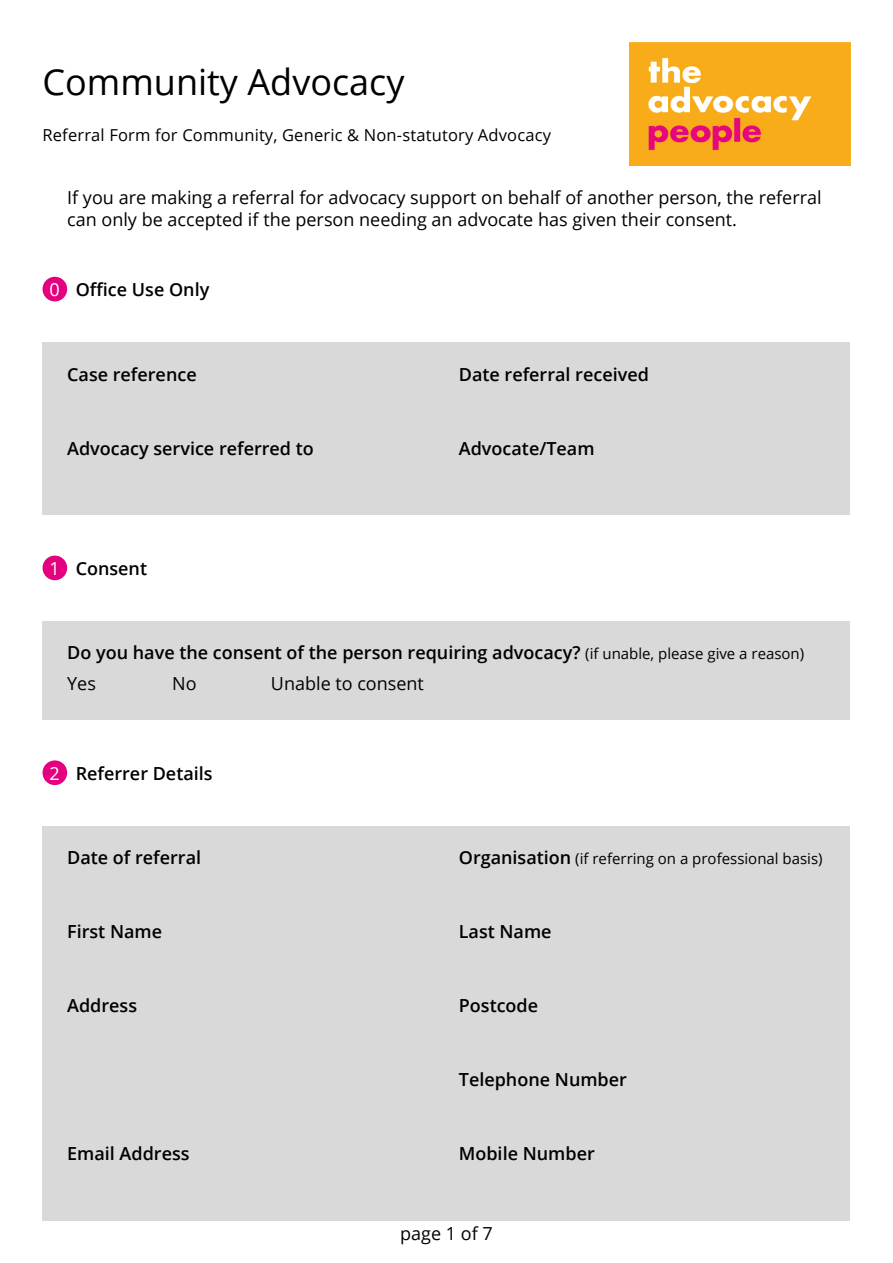
<style>
.page{position:relative;width:893px;height:1263px;background:#fff}
.page>*{position:absolute;margin:0;border:0;box-sizing:border-box;transform-origin:0 0}
.t1{font:36px "Open Sans";color:#000}
.t2{font:600 18px/30.2px "Open Sans";color:#000}
.t3{font:18px/21.6px "Open Sans";color:#000}
.t4{font:16.5px "Open Sans";letter-spacing:.01em;color:#000}
.t5{font:15px "Open Sans";color:#000}
.s1{font-weight:400;color:#fff}
.s2{font-weight:400;font-size:15px}
.s3{font-weight:400}
.s4{font-weight:600;font-size:18px}
</style>
<div class="page">
<img style="left:629px;top:43px;width:221px;height:123px">
<div style="left:43px;top:760px;width:24px;height:25px;background:#e4007f;border-radius:50%"></div>
<div style="left:43px;top:826px;width:807px;height:394px;background:#d9d9d9"></div>
<div style="left:43px;top:277px;width:24px;height:24px;background:#e4007f;border-radius:50%"></div>
<div style="left:43px;top:342px;width:807px;height:173px;background:#d9d9d9"></div>
<div style="left:43px;top:556px;width:24px;height:24px;background:#e4007f;border-radius:50%"></div>
<div style="left:43px;top:621px;width:807px;height:99px;background:#d9d9d9"></div>
<h1 class="t1" style="left:43px;top:57px;width:364px">Community Advocacy</h1>
<p class="t4" style="left:43px;top:124px;width:510px">Referral Form for Community, Generic &amp; Non-statutory Advocacy</p>
<p class="t3" style="left:67px;top:186px;width:756px">If you are making a referral for advocacy support on behalf of another person, the referral can only be accepted if the person needing an advocate has given their consent.</p>
<p class="t2" style="left:49px;top:274px;width:161px"><span class="s1">0</span> Office Use Only</p>
<p class="t2" style="left:67px;top:359px;width:131px">Case reference</p>
<p class="t2" style="left:459px;top:359px;width:192px">Date referral received</p>
<p class="t2" style="left:67px;top:433px;width:248px">Advocacy service referred to</p>
<p class="t2" style="left:459px;top:433px;width:137px">Advocate/Team</p>
<p class="t2" style="left:49px;top:553px;width:99px"><span class="s1">1</span> Consent</p>
<p class="t2" style="left:67px;top:637px;width:739px">Do you have the consent of the person requiring advocacy? <span class="s2">(if unable, please give a reason)<br></span><span class="s3">Yes</span></p>
<p class="t3" style="left:172px;top:672px;width:26px">No</p>
<p class="t3" style="left:271px;top:672px;width:155px">Unable to consent</p>
<p class="t2" style="left:49px;top:758px;width:165px"><span class="s1">2</span> Referrer Details</p>
<p class="t2" style="left:67px;top:842px;width:135px">Date of referral</p>
<p class="t2" style="left:67px;top:916px;width:96px">First Name</p>
<p class="t5" style="left:459px;top:848px;width:365px"><span class="s4">Organisation</span> (if referring on a professional basis)</p>
<p class="t2" style="left:459px;top:916px;width:94px">Last Name</p>
<p class="t2" style="left:67px;top:990px;width:71px">Address</p>
<p class="t2" style="left:459px;top:990px;width:81px">Postcode</p>
<p class="t2" style="left:67px;top:1138px;width:124px">Email Address</p>
<p class="t2" style="left:459px;top:1064px;width:170px">Telephone Number</p>
<p class="t2" style="left:459px;top:1138px;width:137px">Mobile Number</p>
<p class="t3" style="left:400px;top:1222px;width:94px">page 1 of 7</p>
</div>
